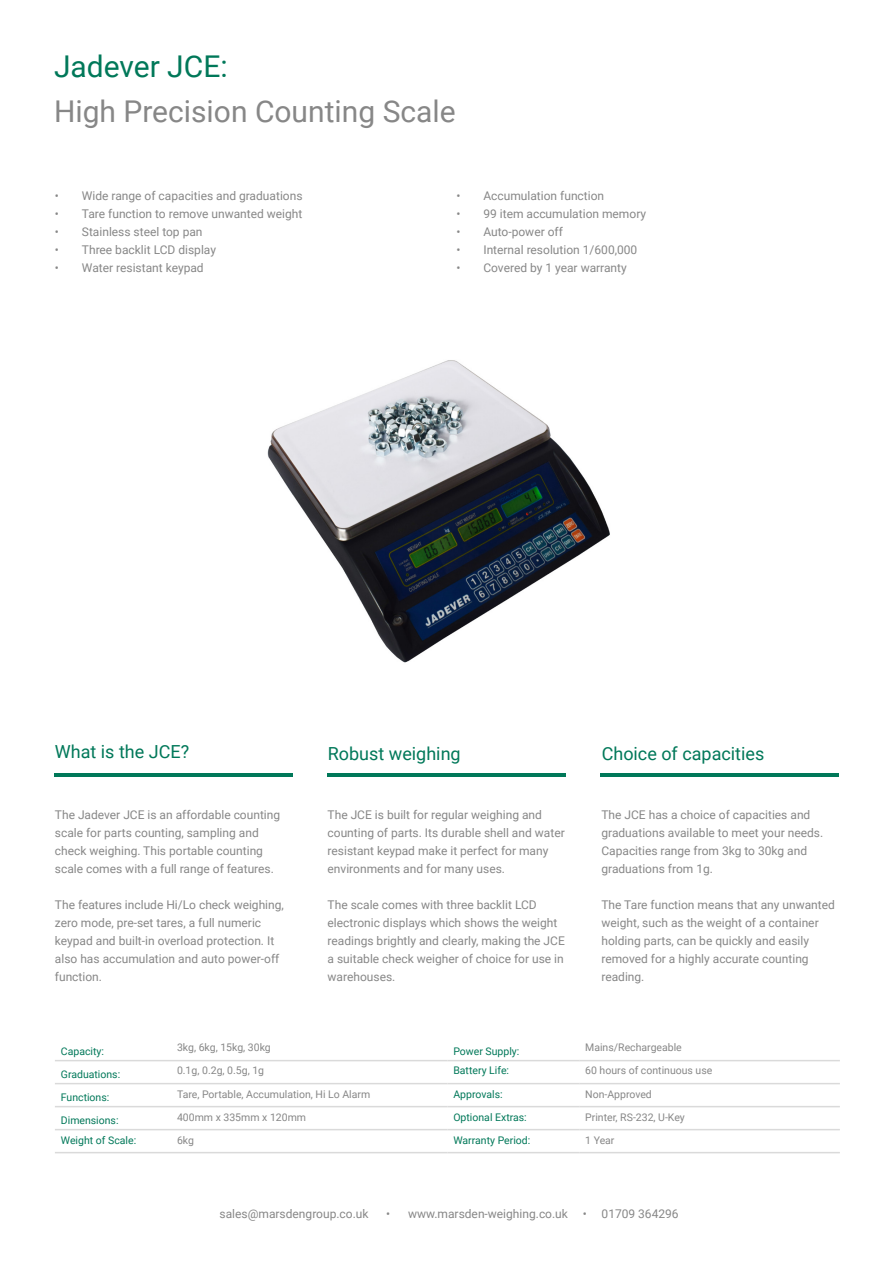
<style>
.page{position:relative;width:893px;height:1263px;background:#fff}
.page>*{position:absolute;margin:0;border:0;box-sizing:border-box;transform-origin:0 0}
.t1{font:30px "Roboto";color:#878787}
.t2{font:30px "Roboto";color:#007859}
.t3{font:18px "Roboto";color:#007859}
.t4{font:12px/18px "Roboto";color:#878787}
.t5{font:10.5px "Roboto";color:#878787}
.t6{font:10.5px "Roboto";color:#007859}
</style>
<div class="page">
<hr style="left:54px;top:773px;width:238px;height:4px;background:#007859">
<hr style="left:327px;top:773px;width:239px;height:4px;background:#007859">
<hr style="left:600px;top:773px;width:239px;height:4px;background:#007859">
<img style="left:267px;top:360px;width:343px;height:303px">
<hr style="left:55px;top:1060px;width:116px;height:1px;background:#dadada">
<hr style="left:171px;top:1060px;width:276px;height:1px;background:#dadada">
<hr style="left:447px;top:1060px;width:132px;height:1px;background:#dadada">
<hr style="left:579px;top:1060px;width:261px;height:1px;background:#dadada">
<hr style="left:55px;top:1083px;width:116px;height:1px;background:#dadada">
<hr style="left:171px;top:1083px;width:276px;height:1px;background:#dadada">
<hr style="left:447px;top:1083px;width:132px;height:1px;background:#dadada">
<hr style="left:579px;top:1083px;width:261px;height:1px;background:#dadada">
<hr style="left:55px;top:1106px;width:116px;height:1px;background:#dadada">
<hr style="left:171px;top:1106px;width:276px;height:1px;background:#dadada">
<hr style="left:447px;top:1106px;width:132px;height:1px;background:#dadada">
<hr style="left:579px;top:1106px;width:261px;height:1px;background:#dadada">
<hr style="left:55px;top:1129px;width:116px;height:1px;background:#dadada">
<hr style="left:171px;top:1129px;width:276px;height:1px;background:#dadada">
<hr style="left:447px;top:1129px;width:132px;height:1px;background:#dadada">
<hr style="left:579px;top:1129px;width:261px;height:1px;background:#dadada">
<hr style="left:55px;top:1152px;width:116px;height:1px;background:#dadada">
<hr style="left:171px;top:1152px;width:276px;height:1px;background:#dadada">
<hr style="left:447px;top:1152px;width:132px;height:1px;background:#dadada">
<hr style="left:579px;top:1152px;width:261px;height:1px;background:#dadada">
<h1 class="t2" style="left:54px;top:45px;width:175px">Jadever JCE:</h1>
<h1 class="t1" style="left:54px;top:90px;width:403px">High Precision Counting Scale</h1>
<p class="t4" style="left:55px;top:187px;width:249px">• Wide range of capacities and graduations</p>
<p class="t4" style="left:55px;top:205px;width:249px">• Tare function to remove unwanted weight</p>
<p class="t4" style="left:55px;top:223px;width:149px">• Stainless steel top pan</p>
<p class="t4" style="left:55px;top:241px;width:163px">• Three backlit LCD display</p>
<p class="t4" style="left:55px;top:259px;width:150px">• Water resistant keypad</p>
<p class="t4" style="left:456px;top:187px;width:149px">• Accumulation function</p>
<p class="t4" style="left:456px;top:205px;width:191px">• 99 item accumulation memory</p>
<p class="t4" style="left:456px;top:223px;width:108px">• Auto-power off</p>
<p class="t4" style="left:456px;top:241px;width:182px">• Internal resolution 1/600,000</p>
<p class="t4" style="left:456px;top:259px;width:172px">• Covered by 1 year warranty</p>
<h2 class="t3" style="left:55px;top:739px;width:136px">What is the JCE?</h2>
<p class="t4" style="left:55px;top:805px;width:227px">The Jadever JCE is an affordable counting scale for parts counting, sampling and check weighing. This portable counting scale comes with a full range of features.</p>
<p class="t4" style="left:55px;top:895px;width:230px">The features include Hi/Lo check weighing, zero mode, pre-set tares, a full numeric keypad and built-in overload protection. It also has accumulation and auto power-off function.</p>
<h2 class="t3" style="left:328px;top:741px;width:134px">Robust weighing</h2>
<p class="t4" style="left:328px;top:805px;width:239px">The JCE is built for regular weighing and counting of parts. Its durable shell and water resistant keypad make it perfect for many environments and for many uses.</p>
<p class="t4" style="left:328px;top:895px;width:239px">The scale comes with three backlit LCD electronic displays which shows the weight readings brightly and clearly, making the JCE a suitable check weigher of choice for use in warehouses.</p>
<h2 class="t3" style="left:602px;top:741px;width:164px">Choice of capacities</h2>
<p class="t4" style="left:601px;top:805px;width:223px">The JCE has a choice of capacities and graduations available to meet your needs.<br>Capacities range from 3kg to 30kg and graduations from 1g.</p>
<p class="t4" style="left:601px;top:895px;width:235px">The Tare function means that any unwanted weight, such as the weight of a container holding parts, can be quickly and easily removed for a highly accurate counting reading.</p>
<p class="t6" style="left:61px;top:1043px;width:45px">Capacity:</p>
<p class="t5" style="left:177px;top:1040px;width:95px">3kg, 6kg, 15kg, 30kg</p>
<p class="t6" style="left:453px;top:1043px;width:67px">Power Supply:</p>
<p class="t5" style="left:585px;top:1040px;width:98px">Mains/Rechargeable</p>
<p class="t6" style="left:61px;top:1066px;width:61px">Graduations:</p>
<p class="t5" style="left:177px;top:1063px;width:89px">0.1g, 0.2g, 0.5g, 1g</p>
<p class="t6" style="left:453px;top:1063px;width:57px">Battery Life:</p>
<p class="t5" style="left:585px;top:1063px;width:129px">60 hours of continuous use</p>
<p class="t6" style="left:61px;top:1089px;width:50px">Functions:</p>
<p class="t5" style="left:177px;top:1086px;width:195px">Tare, Portable, Accumulation, Hi Lo Alarm</p>
<p class="t6" style="left:453px;top:1086px;width:51px">Approvals:</p>
<p class="t5" style="left:585px;top:1086px;width:68px">Non-Approved</p>
<p class="t6" style="left:61px;top:1112px;width:59px">Dimensions:</p>
<p class="t5" style="left:177px;top:1109px;width:131px">400mm x 335mm x 120mm</p>
<p class="t6" style="left:453px;top:1109px;width:75px">Optional Extras:</p>
<p class="t5" style="left:585px;top:1109px;width:101px">Printer, RS-232, U-Key</p>
<p class="t6" style="left:61px;top:1132px;width:77px">Weight of Scale:</p>
<p class="t5" style="left:177px;top:1132px;width:19px">6kg</p>
<p class="t6" style="left:453px;top:1132px;width:78px">Warranty Period:</p>
<p class="t5" style="left:585px;top:1132px;width:31px">1 Year</p>
<p class="t4" style="left:220px;top:1204px;width:150px">sales@marsdengroup.co.uk</p>
<p class="t4" style="left:386px;top:1204px;width:294px">• www.marsden-weighing.co.uk • 01709 364296</p>
</div>
